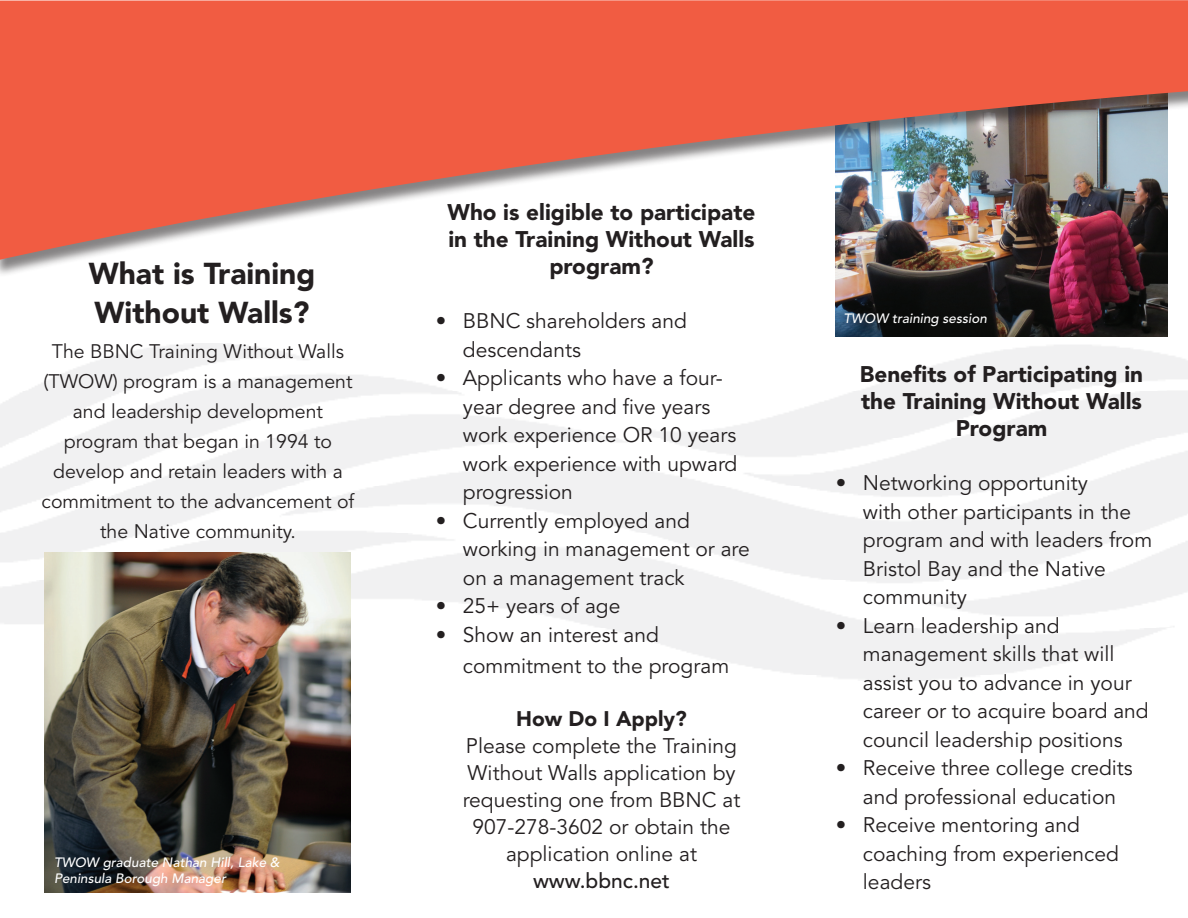
<style>
.page{position:relative;width:1188px;height:918px;background:#fff}
.page>*{position:absolute;margin:0;border:0;box-sizing:border-box;transform-origin:0 0}
.t1{font:900 30px/39px "Avenir LT Std";color:#231f20}
.t2{font:900 22.5px/27px "Avenir LT Std";color:#231f20;text-align:center}
.t3{font:21px/28.5px "Avenir LT Std";color:#231f20}
.t4{font:900 21px "Avenir LT Std";color:#231f20}
.t5{font:500 21px "Avenir LT Std";color:#231f20}
.t6{font:19.5px/30px "Avenir LT Std";color:#231f20;text-align:center}
.t7{font:italic 500 13.5px/16.5px "Avenir LT Std";color:#fff}
</style>
<div class="page">
<img style="left:0;top:344px;width:1188px;height:336px">
<img style="left:836px;top:278px;width:331px;height:59px">
<div style="left:0;top:2px;width:1188px;height:276px;background:#231f20;opacity:.55"></div>
<svg style="left:0;top:0;width:1188px;height:260px;fill:#f15c42"></svg>
<img style="left:45px;top:553px;width:306px;height:340px">
<h1 class="t1" style="left:89px;top:254px;width:228px">What is Training<br>Without Walls?</h1>
<p class="t6" style="left:42px;top:336px;width:314px">The BBNC Training Without Walls (TWOW) program is a management and leadership development program that began in 1994 to develop and retain leaders with a commitment to the advancement of the Native community.</p>
<p class="t7" style="left:54px;top:854px;width:227px">TWOW graduate Nathan Hill, Lake &amp;<br>Peninsula Borough Manager</p>
<p class="t2" style="left:448px;top:199px;width:309px">Who is eligible to participate in the Training Without Walls program?</p>
<p class="t3" style="left:463px;top:307px;width:226px;text-indent:-27px">• BBNC shareholders and descendants</p>
<p class="t3" style="left:463px;top:364px;width:276px;text-indent:-27px">• Applicants who have a four&shy;year degree and five years work experience OR 10 years work experience with upward progression</p>
<p class="t3" style="left:463px;top:507px;width:289px;text-indent:-27px">• Currently employed and working in management or are on a management track</p>
<p class="t3" style="left:436px;top:592px;width:186px">• 25+ years of age</p>
<p class="t3" style="left:463px;top:619px;width:268px;line-height:31.5px;text-indent:-27px">• Show an interest and commitment to the program</p>
<p class="t4" style="left:516px;top:706px;width:172px">How Do I Apply?</p>
<p class="t3" style="left:463px;top:732px;width:279px;line-height:27px;text-align:center">Please complete the Training<br>Without Walls application by requesting one from BBNC at<br>907-278-3602 or obtain the application online at</p>
<p class="t5" style="left:533px;top:868px;width:138px">www.bbnc.net</p>
<p class="t7" style="left:843px;top:311px;width:145px">TWOW training session</p>
<p class="t2" style="left:860px;top:361px;width:285px">Benefits of Participating in the Training Without Walls<br>Program</p>
<p class="t3" style="left:863px;top:469px;width:291px;text-indent:-27px">• Networking opportunity<br>with other participants in the program and with leaders from<br>Bristol Bay and the Native community</p>
<p class="t3" style="left:863px;top:612px;width:287px;text-indent:-27px">• Learn leadership and management skills that will assist you to advance in your career or to acquire board and council leadership positions</p>
<p class="t3" style="left:836px;top:754px;width:298px;text-align:center">• Receive three college credits and professional education</p>
<p class="t3" style="left:863px;top:811px;width:257px;text-indent:-27px">• Receive mentoring and coaching from experienced leaders</p>
</div>
